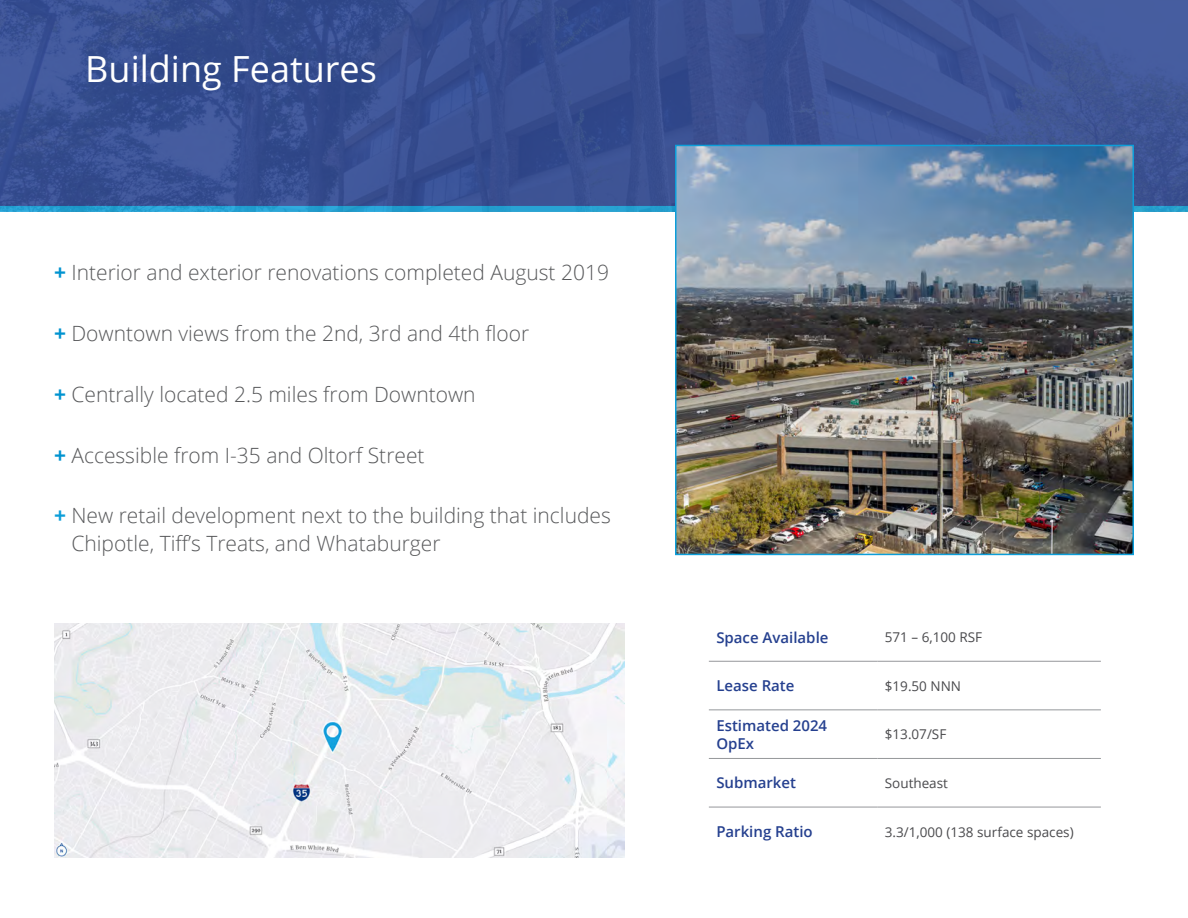
<style>
.page{position:relative;width:1188px;height:918px;background:#fff}
.page>*{position:absolute;margin:0;border:0;box-sizing:border-box;transform-origin:0 0}
.t1{font:36px "Open Sans";color:#fff}
.t2{font:300 21px/27px "Open Sans";color:#58595b}
.t3{font:600 15px/18px "Open Sans";color:#25408f}
.t4{font:13.5px "Open Sans";color:#4a4a4d}
.s1{font-weight:700;color:#0093d0}
.s2{font-weight:700;color:#0c9ed9}
</style>
<div class="page">
<svg style="left:0;top:0;width:1188px;height:212px;background:#3a5294"></svg>
<hr style="left:709px;top:661px;width:168px;height:1px;background:#95979a">
<hr style="left:877px;top:661px;width:224px;height:1px;background:#95979a">
<hr style="left:709px;top:710px;width:168px;height:1px;background:#95979a">
<hr style="left:877px;top:710px;width:224px;height:1px;background:#95979a">
<hr style="left:709px;top:758px;width:168px;height:1px;background:#95979a">
<hr style="left:877px;top:758px;width:224px;height:1px;background:#95979a">
<hr style="left:709px;top:807px;width:168px;height:1px;background:#95979a">
<hr style="left:877px;top:807px;width:224px;height:1px;background:#95979a">
<img style="left:678px;top:148px;width:453px;height:404px">
<div style="left:675px;top:145px;width:459px;height:410px;border:2px solid #0c9ed9"></div>
<img style="left:54px;top:624px;width:570px;height:234px">
<h1 class="t1" style="left:85px;top:44px;width:293px">Building Features</h1>
<p class="t2" style="left:54px;top:259px;width:557px"><span class="s1">+</span> Interior and exterior renovations completed August 2019</p>
<p class="t2" style="left:54px;top:320px;width:477px"><span class="s1">+</span> Downtown views from the 2nd, 3rd and 4th floor</p>
<p class="t2" style="left:54px;top:380px;width:423px"><span class="s1">+</span> Centrally located 2.5 miles from Downtown</p>
<p class="t2" style="left:54px;top:441px;width:372px"><span class="s1">+</span> Accessible from I-35 and Oltorf Street</p>
<p class="t2" style="left:71px;top:502px;width:541px;text-indent:-17px"><span class="s2">+</span> New retail development next to the building that includes<br>Chipotle, Tiff’s Treats, and Whataburger</p>
<p class="t3" style="left:716px;top:628px;width:114px">Space Available</p>
<p class="t4" style="left:885px;top:628px;width:99px">571 – 6,100 RSF</p>
<p class="t3" style="left:716px;top:677px;width:80px">Lease Rate</p>
<p class="t4" style="left:885px;top:677px;width:78px">$19.50 NNN</p>
<p class="t3" style="left:716px;top:716px;width:112px">Estimated 2024<br>OpEx</p>
<p class="t4" style="left:885px;top:725px;width:63px">$13.07/SF</p>
<p class="t3" style="left:716px;top:774px;width:81px">Submarket</p>
<p class="t4" style="left:885px;top:774px;width:65px">Southeast</p>
<p class="t3" style="left:716px;top:822px;width:98px">Parking Ratio</p>
<p class="t4" style="left:885px;top:822px;width:190px">3.3/1,000 (138 surface spaces)</p>
</div>
